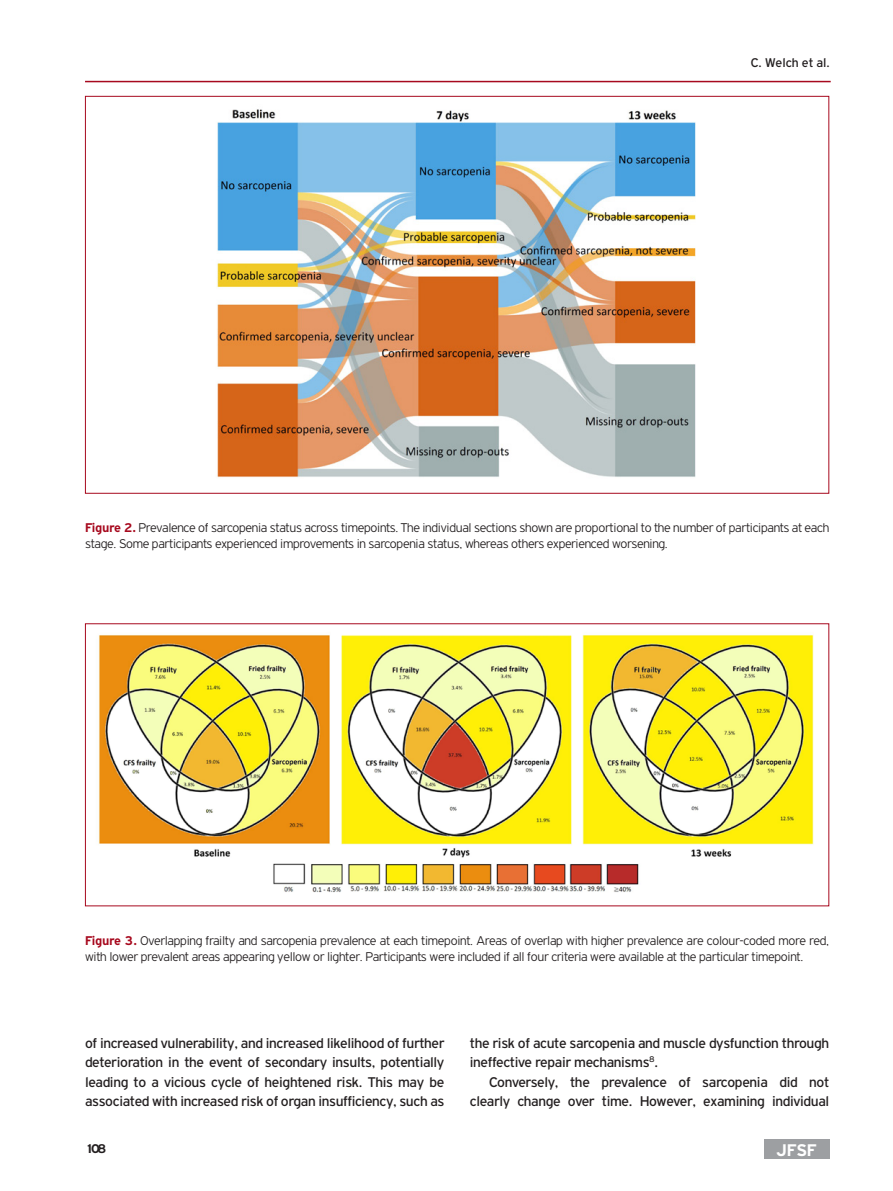
<style>
.page{position:relative;width:893px;height:1191px;background:#fff}
.page>*{position:absolute;margin:0;border:0;box-sizing:border-box;transform-origin:0 0}
.t1{font:700 18px "PF Highway Gothic";color:#fff}
.t2{font:15px/19.4px "PF Highway Gothic";letter-spacing:-.02em;color:#231f20;text-align:justify}
.LEGEND{font:300 13.5px/16.2px "PF Highway Gothic";letter-spacing:-.02em;color:#231f20}
.t3{font:13.5px "PF Highway Gothic";color:#231f20}
.t4{font:700 13.5px "PF Highway Gothic";color:#231f20}
.s1{font-weight:700;color:#a7091e}
</style>
<div class="page">
<div style="left:764px;top:1139px;width:65px;height:19px;background:#9d9fa2"></div>
<hr style="left:85px;top:81px;width:746px;height:1px;background:#a7091e">
<img style="left:217px;top:109px;width:479px;height:369px">
<img style="left:98px;top:635px;width:716px;height:258px">
<p class="t3" style="left:751px;top:56px;width:81px">C. Welch et al.</p>
<p class="LEGEND" style="left:85px;top:519px;width:746px"><span class="s1">Figure 2.</span> Prevalence of sarcopenia status across timepoints. The individual sections shown are proportional to the number of participants at each stage. Some participants experienced improvements in sarcopenia status, whereas others experienced worsening.</p>
<p class="LEGEND" style="left:85px;top:932px;width:746px"><span class="s1">Figure 3.</span> Overlapping frailty and sarcopenia prevalence at each timepoint. Areas of overlap with higher prevalence are colour-coded more red, with lower prevalent areas appearing yellow or lighter. Participants were included if all four criteria were available at the particular timepoint.</p>
<p class="t2" style="left:85px;top:1033px;width:361px">of increased vulnerability, and increased likelihood of further deterioration in the event of secondary insults, potentially leading to a vicious cycle of heightened risk. This may be associated with increased risk of organ insufficiency, such as</p>
<p class="t2" style="left:470px;top:1033px;width:361px">the risk of acute sarcopenia and muscle dysfunction through ineffective repair mechanisms<sup>8</sup>.</p>
<p class="t2" style="left:470px;top:1071px;width:361px;text-align:right">Conversely, the prevalence of sarcopenia did not clearly change over time. However, examining individual</p>
<p class="t4" style="left:85px;top:1140px;width:23px">108</p>
<h1 class="t1" style="left:776px;top:1140px;width:42px">JFSF</h1>
</div>
